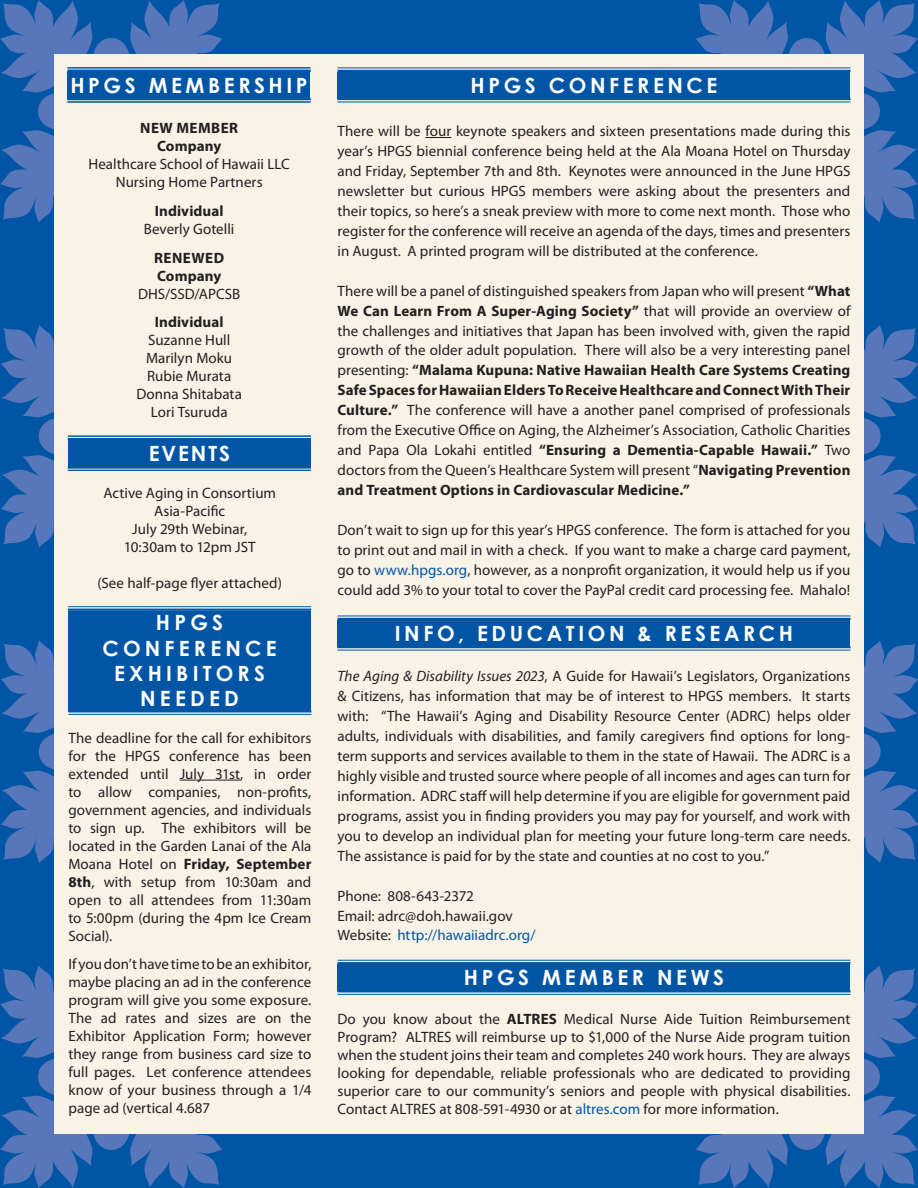
<style>
.page{position:relative;width:918px;height:1188px;background:#0155a5}
.page>*{position:absolute;margin:0;border:0;box-sizing:border-box;transform-origin:0 0}
.t1{font:700 21px "Century Gothic";letter-spacing:.17em;color:#fff}
.t2{font:700 21px/25.2px "Century Gothic";letter-spacing:.2em;color:#fff;text-align:center}
.t3{font:700 21px "Century Gothic";color:#fff;scale:.96 1}
.t4{font:15px/18px "Myriad Pro";letter-spacing:.005em;color:#231f20;text-align:justify}
.t5{font:700 15px/18px "Myriad Pro";letter-spacing:.01em;color:#231f20}
.t6{font:700 15px/18px "Myriad Pro";letter-spacing:.035em;color:#231f20;text-align:center}
.s1{font-weight:700}
.s2{color:#0155a5}
.s3{font-style:italic}
</style>
<div class="page">
<svg style="left:0;top:0;width:223px;height:223px;fill:#5777ba"></svg>
<svg style="left:695px;top:0;width:223px;height:223px;fill:#5777ba"></svg>
<svg style="left:0;top:965px;width:223px;height:223px;fill:#5777ba"></svg>
<svg style="left:695px;top:965px;width:223px;height:223px;fill:#5777ba"></svg>
<svg style="left:1px;top:325px;width:53px;height:223px;fill:#5777ba"></svg>
<svg style="left:864px;top:325px;width:54px;height:222px;fill:#5777ba"></svg>
<svg style="left:1px;top:640px;width:53px;height:223px;fill:#5777ba"></svg>
<svg style="left:864px;top:641px;width:54px;height:222px;fill:#5777ba"></svg>
<div style="left:54px;top:54px;width:810px;height:1080px;background:#f8f3e7"></div>
<svg style="left:425px;top:137px;width:26px;height:1px"></svg>
<div style="left:338px;top:72px;width:512px;height:26px;background:#0155a5"></div>
<hr style="left:338px;top:67px;width:512px;height:1px;background:#0155a5">
<hr style="left:338px;top:70px;width:512px;height:2px;background:#0155a5">
<hr style="left:338px;top:98px;width:512px;height:2px;background:#0155a5">
<hr style="left:338px;top:102px;width:512px;height:1px;background:#0155a5">
<div style="left:68px;top:72px;width:242px;height:26px;background:#0155a5"></div>
<hr style="left:68px;top:67px;width:242px;height:1px;background:#0155a5">
<hr style="left:68px;top:70px;width:242px;height:2px;background:#0155a5">
<hr style="left:68px;top:98px;width:242px;height:2px;background:#0155a5">
<hr style="left:68px;top:102px;width:242px;height:1px;background:#0155a5">
<div style="left:68px;top:440px;width:243px;height:27px;background:#0155a5"></div>
<hr style="left:68px;top:436px;width:243px;height:1px;background:#0155a5">
<hr style="left:68px;top:438px;width:243px;height:2px;background:#0155a5">
<hr style="left:68px;top:466px;width:243px;height:2px;background:#0155a5">
<hr style="left:68px;top:470px;width:243px;height:1px;background:#0155a5">
<div style="left:338px;top:620px;width:512px;height:26px;background:#0155a5"></div>
<hr style="left:338px;top:616px;width:512px;height:1px;background:#0155a5">
<hr style="left:338px;top:618px;width:512px;height:2px;background:#0155a5">
<hr style="left:338px;top:646px;width:512px;height:2px;background:#0155a5">
<hr style="left:338px;top:650px;width:512px;height:1px;background:#0155a5">
<div style="left:338px;top:964px;width:512px;height:27px;background:#0155a5"></div>
<hr style="left:338px;top:960px;width:512px;height:1px;background:#0155a5">
<hr style="left:338px;top:962px;width:512px;height:2px;background:#0155a5">
<hr style="left:338px;top:990px;width:512px;height:2px;background:#0155a5">
<hr style="left:338px;top:994px;width:512px;height:1px;background:#0155a5">
<div style="left:68px;top:611px;width:243px;height:101px;background:#0155a5"></div>
<hr style="left:68px;top:606px;width:243px;height:1px;background:#0155a5">
<hr style="left:68px;top:609px;width:243px;height:2px;background:#0155a5">
<hr style="left:68px;top:714px;width:243px;height:1px;background:#0155a5">
<hr style="left:180px;top:780px;width:60px;height:1px;background:#231f20">
<h1 class="t1" style="left:70px;top:72px;width:239px">HPGS MEMBE SHIP</h1>
<h1 class="t3" style="left:101px;top:72px;width:185px">WORKSHOP SERIES</h1>
<p class="t6" style="left:140px;top:120px;width:99px">NEW MEMBER<br>Company</p>
<p class="t4" style="left:88px;top:157px;width:203px;text-align:center">Healthcare School of Hawaii LLC<br>Nursing Home Partners</p>
<p class="t5" style="left:155px;top:203px;width:70px">Individual</p>
<p class="t4" style="left:144px;top:221px;width:92px">Beverly Gotelli</p>
<p class="t5" style="left:154px;top:250px;width:71px">RENEWED<br>Company</p>
<p class="t4" style="left:138px;top:286px;width:104px">DHS/SSD/APCSB</p>
<p class="t5" style="left:155px;top:315px;width:70px">Individual</p>
<p class="t4" style="left:136px;top:333px;width:107px;text-align:center">Suzanne Hull<br>Marilyn Moku<br>Rubie Murata<br>Donna Shitabata<br>Lori Tsuruda</p>
<h1 class="t1" style="left:149px;top:440px;width:83px">EVENTS</h1>
<p class="t4" style="left:103px;top:485px;width:174px;text-align:center">Active Aging in Consortium<br>Asia-Pacific<br>July 29th Webinar,<br>10:30am to 12pm JST</p>
<p class="t4" style="left:98px;top:575px;width:186px">(See half-page flyer attached)</p>
<h1 class="t2" style="left:102px;top:609px;width:176px">HPGS<br>CONFERENCE<br>EXHIBITORS<br>NEEDED</h1>
<p class="t4" style="left:68px;top:730px;width:245px">The deadline for the call for exhibitors for the HPGS conference has been extended until July 31st, in order to allow companies, non-profits, government agencies, and individuals to sign up. The exhibitors will be located in the Garden Lanai of the Ala Moana Hotel on <span class="s1">Friday, September 8th</span>, with setup from 10:30am and open to all attendees from 11:30am to 5:00pm (during the 4pm Ice Cream Social).</p>
<p class="t4" style="left:68px;top:957px;width:245px">If you don’t have time to be an exhibitor, maybe placing an ad in the conference program will give you some exposure.<br>The ad rates and sizes are on the Exhibitor Application Form; however they range from business card size to full pages. Let conference attendees know of your business through a 1/4 page ad (vertical 4.687</p>
<h1 class="t1" style="left:471px;top:72px;width:248px">HPGS CONFERENCE</h1>
<p class="t4" style="left:338px;top:123px;width:515px;line-height:20px">There will be four keynote speakers and sixteen presentations made during this year’s HPGS biennial conference being held at the Ala Moana Hotel on Thursday and Friday, September 7th and 8th. Keynotes were announced in the June HPGS newsletter but curious HPGS members were asking about the presenters and their topics, so here’s a sneak preview with more to come next month. Those who register for the conference will receive an agenda of the days, times and presenters in August. A printed program will be distributed at the conference.</p>
<p class="t4" style="left:338px;top:282px;width:515px;line-height:20px">There will be a panel of distinguished speakers from Japan who will present <span class="s1">“What We Can Learn From A Super-Aging Society”</span> that will provide an overview of the challenges and initiatives that Japan has been involved with, given the rapid growth of the older adult population. There will also be a very interesting panel presenting: <span class="s1">“Malama Kupuna: Native Hawaiian Health Care Systems Creating Safe Spaces for Hawaiian Elders To Receive Healthcare and Connect With Their Culture.”</span> The conference will have a another panel comprised of professionals from the Executive Office on Aging, the Alzheimer’s Association, Catholic Charities and Papa Ola Lokahi entitled <span class="s1">“Ensuring a Dementia-Capable Hawaii.”</span> Two doctors from the Queen’s Healthcare System will present “<span class="s1">Navigating Prevention and Treatment Options in Cardiovascular Medicine.”</span></p>
<p class="t4" style="left:338px;top:522px;width:514px;line-height:20px">Don’t wait to sign up for this year’s HPGS conference. The form is attached for you to print out and mail in with a check. If you want to make a charge card payment, go to <span class="s2">www.hpgs.org</span>, however, as a nonprofit organization, it would help us if you could add 3% to your total to cover the PayPal credit card processing fee. Mahalo!</p>
<h1 class="t1" style="left:395px;top:620px;width:400px">INFO, EDUCATION &amp; RESEARCH</h1>
<p class="t4" style="left:338px;top:668px;width:515px;line-height:20px"><span class="s3">The Aging &amp; Disability Issues 2023</span>, A Guide for Hawaii’s Legislators, Organizations &amp; Citizens, has information that may be of interest to HPGS members. It starts with: “The Hawaii’s Aging and Disability Resource Center (ADRC) helps older adults, individuals with disabilities, and family caregivers find options for long&shy;term supports and services available to them in the state of Hawaii. The ADRC is a highly visible and trusted source where people of all incomes and ages can turn for information. ADRC staff will help determine if you are eligible for government paid programs, assist you in finding providers you may pay for yourself, and work with you to develop an individual plan for meeting your future long-term care needs.<br>The assistance is paid for by the state and counties at no cost to you.”</p>
<p class="t4" style="left:338px;top:887px;width:200px;line-height:20px;text-align:left">Phone: 808-643-2372<br>Email: adrc@doh.hawaii.gov<br>Website: <span class="s2">http://hawaiiadrc.org/</span></p>
<h1 class="t1" style="left:464px;top:964px;width:262px">HPGS MEMBER NEWS</h1>
<p class="t4" style="left:338px;top:1011px;width:515px">Do you know about the <span class="s1">ALTRES</span> Medical Nurse Aide Tuition Reimbursement Program? ALTRES will reimburse up to $1,000 of the Nurse Aide program tuition when the student joins their team and completes 240 work hours. They are always looking for dependable, reliable professionals who are dedicated to providing superior care to our community’s seniors and people with physical disabilities.<br>Contact ALTRES at 808-591-4930 or at <span class="s2">altres.com</span> for more information.</p>
</div>
